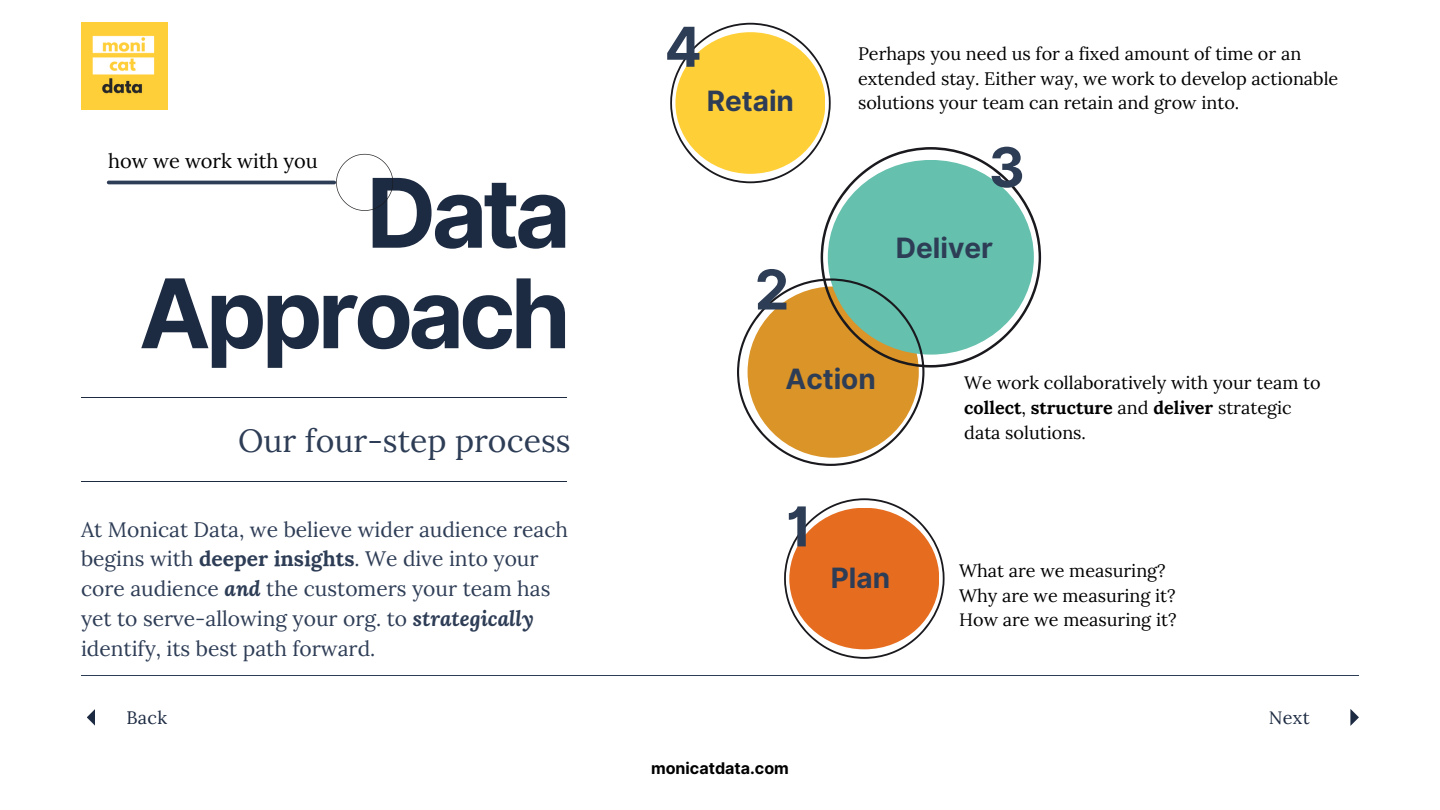
<style>
.page{position:relative;width:1440px;height:810px;background:#fff}
.page>*{position:absolute;margin:0;border:0;box-sizing:border-box;transform-origin:0 0}
.t1{font:700 96px/100.5px "Inter";letter-spacing:-.05em;color:#1d2b42;text-align:right}
.t2{font:700 55px "Inter";color:#2e3d56}
.t3{font:32px "Lora";color:#2e3d56}
.t4{font:700 28px "Inter";color:#2e3d56}
.t5{font:21px/29.6px "Lora";color:#2e3d56}
.t6{font:20px "Lora";letter-spacing:-.005em;color:#000}
.t7{font:18px/24.8px "Lora";color:#000}
.t8{font:18px "Lora";letter-spacing:.02em;color:#1d2b42}
.t9{font:700 16.1px "Inter";color:#000}
.s1{font-weight:700}
.s2{font-weight:700;font-style:italic}
</style>
<div class="page">
<hr style="left:81px;top:676px;width:1278px;height:1px;background:#2e3d56">
<svg style="left:1350px;top:709px;width:9px;height:17px"></svg>
<svg style="left:87px;top:709px;width:8px;height:17px"></svg>
<hr style="left:81px;top:397px;width:486px;height:1px;background:#1d2b42">
<hr style="left:81px;top:481px;width:486px;height:1px;background:#1d2b42">
<svg style="left:336px;top:154px;width:57px;height:57px"></svg>
<hr style="left:109px;top:181px;width:225px;height:3px;background:#2e3d56">
<img style="left:81px;top:23px;width:87px;height:87px">
<svg style="left:784px;top:498px;width:161px;height:161px"></svg>
<svg style="left:737px;top:279px;width:187px;height:187px"></svg>
<svg style="left:821px;top:147px;width:220px;height:221px;fill:#65c0ad"></svg>
<svg style="left:670px;top:23px;width:161px;height:160px"></svg>
<p class="t6" style="left:108px;top:148px;width:211px">how we work with you</p>
<p class="t1" style="left:139px;top:163px;width:433px">Data<br>Approach</p>
<p class="t3" style="left:238px;top:420px;width:334px">Our four-step process</p>
<p class="t5" style="left:81px;top:515px;width:489px">At Monicat Data, we believe wider audience reach begins with <span class="s1">deeper insights</span>. We dive into your core audience <span class="s2">and</span> the customers your team has yet to serve-allowing your org. to <span class="s2">strategically </span>identify, its best path forward.</p>
<p class="t2" style="left:665px;top:14px;width:39px">4</p>
<p class="t4" style="left:707px;top:84px;width:89px">Retain</p>
<p class="t2" style="left:755px;top:257px;width:36px">2</p>
<p class="t7" style="left:858px;top:41px;width:482px">Perhaps you need us for a fixed amount of time or an extended stay. Either way, we work to develop actionable solutions your team can retain and grow into.</p>
<p class="t2" style="left:989px;top:134px;width:38px">3</p>
<p class="t4" style="left:896px;top:231px;width:99px">Deliver</p>
<p class="t4" style="left:785px;top:362px;width:92px">Action</p>
<p class="t7" style="left:964px;top:370px;width:358px">We work collaboratively with your team to <span class="s1">collect</span>, <span class="s1">structure</span> and <span class="s1">deliver</span> strategic data solutions.</p>
<p class="t2" style="left:786px;top:494px;width:28px">1</p>
<p class="t4" style="left:831px;top:562px;width:61px">Plan</p>
<p class="t7" style="left:959px;top:558px;width:208px">What are we measuring?</p>
<p class="t7" style="left:959px;top:583px;width:218px">Why are we measuring it?</p>
<p class="t7" style="left:959px;top:607px;width:219px">How are we measuring it?</p>
<p class="t8" style="left:126px;top:706px;width:42px">Back</p>
<p class="t8" style="left:1269px;top:706px;width:43px">Next</p>
<p class="t9" style="left:651px;top:759px;width:139px">monicatdata.com</p>
</div>
